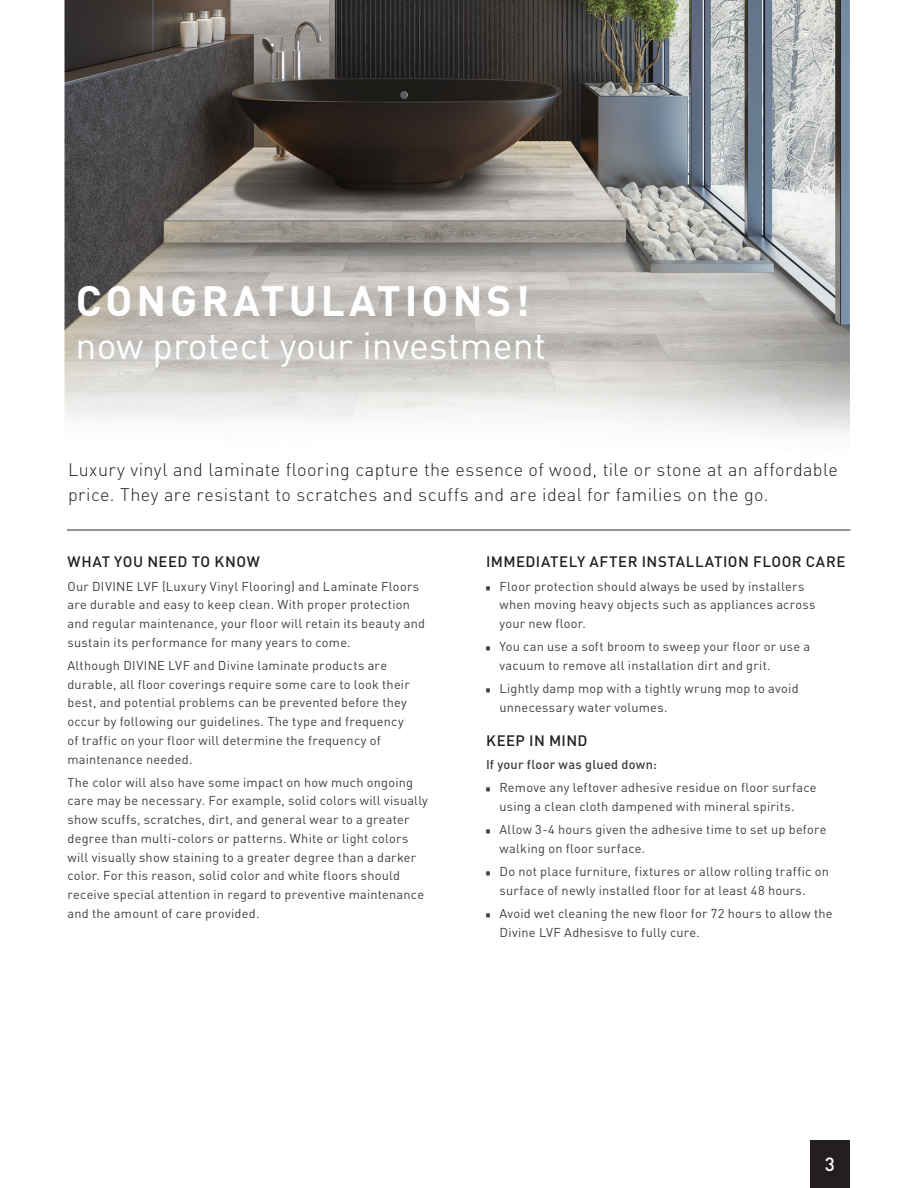
<style>
.page{position:relative;width:918px;height:1188px;background:#fff}
.page>*{position:absolute;margin:0;border:0;box-sizing:border-box;transform-origin:0 0}
.t1{font:700 42px "DINOT";letter-spacing:.095em;color:#fff}
.t2{font:37.5px "DINOT";color:#fff}
.t3{font:500 18.9px "DINOT";color:#fff}
.t4{font:300 18px/25.5px "DINOT";letter-spacing:.02em;color:#231f20}
.t5{font:500 15px "DINOT";letter-spacing:.03em;color:#231f20}
.t6{font:12.75px/18.8px "DINOT";letter-spacing:.02em;color:#3e3e3f}
.t7{font:500 12.75px "DINOT";letter-spacing:.02em;color:#3e3e3f}
</style>
<div class="page">
<div style="left:810px;top:1140px;width:40px;height:48px;background:#231f20"></div>
<img style="left:64px;top:0;width:786px;height:531px">
<img style="left:68px;top:530px;width:782px;height:1px">
<h1 class="t1" style="left:76px;top:273px;width:455px">CONGRATULATIONS!</h1>
<h2 class="t2" style="left:76px;top:322px;width:472px">now protect your investment</h2>
<h3 class="t4" style="left:68px;top:456px;width:771px">Luxury vinyl and laminate flooring capture the essence of wood, tile or stone at an affordable price. They are resistant to scratches and scuffs and are ideal for families on the go.</h3>
<p class="t5" style="left:68px;top:552px;width:194px">WHAT YOU NEED TO KNOW</p>
<p class="t6" style="left:68px;top:576px;width:359px">Our DIVINE LVF (Luxury Vinyl Flooring) and Laminate Floors are durable and easy to keep clean. With proper protection and regular maintenance, your floor will retain its beauty and sustain its performance for many years to come.</p>
<p class="t6" style="left:68px;top:656px;width:344px">Although DIVINE LVF and Divine laminate products are durable, all floor coverings require some care to look their best, and potential problems can be prevented before they occur by following our guidelines. The type and frequency of traffic on your floor will determine the frequency of maintenance needed.</p>
<p class="t6" style="left:68px;top:773px;width:362px">The color will also have some impact on how much ongoing care may be necessary. For example, solid colors will visually show scuffs, scratches, dirt, and general wear to a greater degree than multi-colors or patterns. White or light colors will visually show staining to a greater degree than a darker color. For this reason, solid color and white floors should receive special attention in regard to preventive maintenance and the amount of care provided.</p>
<p class="t5" style="left:486px;top:552px;width:361px">IMMEDIATELY AFTER INSTALLATION FLOOR CARE</p>
<p class="t6" style="left:500px;top:576px;width:318px;text-indent:-14px">■ Floor protection should always be used by installers when moving heavy objects such as appliances across your new floor.</p>
<p class="t6" style="left:500px;top:637px;width:312px;text-indent:-14px">■ You can use a soft broom to sweep your floor or use a vacuum to remove all installation dirt and grit.</p>
<p class="t6" style="left:500px;top:679px;width:301px;text-indent:-14px">■ Lightly damp mop with a tightly wrung mop to avoid unnecessary water volumes.</p>
<p class="t5" style="left:486px;top:731px;width:103px">KEEP IN MIND</p>
<p class="t7" style="left:486px;top:757px;width:173px">If your floor was glued down:</p>
<p class="t6" style="left:500px;top:778px;width:319px;text-indent:-14px">■ Remove any leftover adhesive residue on floor surface using a clean cloth dampened with mineral spirits.</p>
<p class="t6" style="left:500px;top:820px;width:329px;text-indent:-14px">■ Allow 3-4 hours given the adhesive time to set up before walking on floor surface.</p>
<p class="t6" style="left:500px;top:862px;width:331px;text-indent:-14px">■ Do not place furniture, fixtures or allow rolling traffic on surface of newly installed floor for at least 48 hours.</p>
<p class="t6" style="left:500px;top:904px;width:335px;text-indent:-14px">■ Avoid wet cleaning the new floor for 72 hours to allow the<br>Divine LVF Adhesisve to fully cure.</p>
<h3 class="t3" style="left:825px;top:1152px;width:12px">3</h3>
</div>
